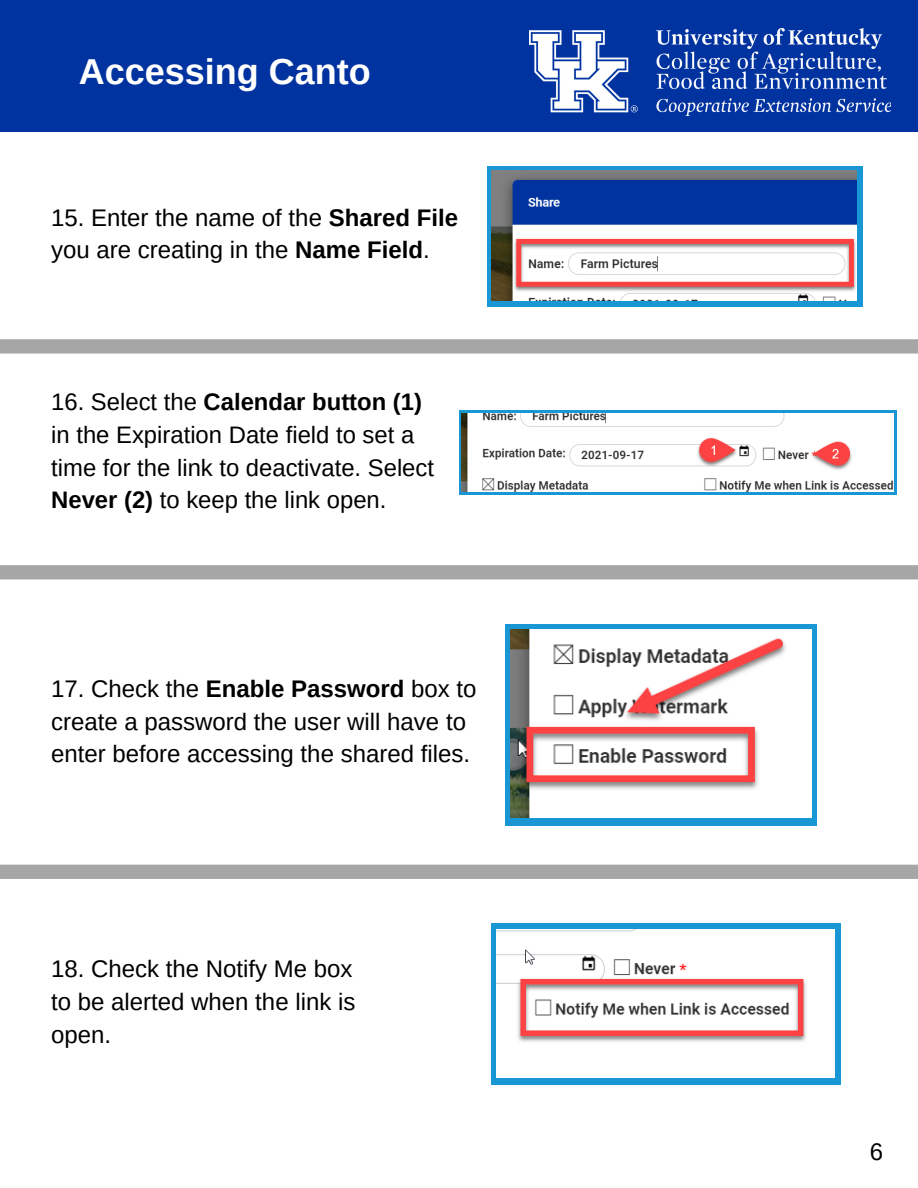
<style>
.page{position:relative;width:918px;height:1188px;background:#fff}
.page>*{position:absolute;margin:0;border:0;box-sizing:border-box;transform-origin:0 0}
.t1{font:700 36px "Arimo";color:#fff}
.t2{font:24px/32.7px "Arimo";color:#000}
.t3{font:24px "Arimo";color:#000}
.t4{font:23.85px/32.7px "Arimo";color:#000}
.s1{font-weight:700}
</style>
<div class="page">
<div style="left:0;top:0;width:918px;height:132px;background:#0033a0"></div>
<svg style="left:0;top:339px;width:918px;height:15px;background:#aaa"></svg>
<img style="left:530px;top:29px;width:361px;height:86px">
<svg style="left:459px;top:410px;width:438px;height:84px;fill:#1897d4"></svg>
<div style="left:505px;top:624px;width:311px;height:201px;background:#1897d4"></div>
<svg style="left:0;top:565px;width:918px;height:14px;background:#a7a7a7"></svg>
<div style="left:487px;top:166px;width:376px;height:141px;background:#1897d4"></div>
<div style="left:0;top:865px;width:918px;height:14px;background:#a6a6a6"></div>
<svg style="left:491px;top:923px;width:350px;height:162px;background:#37a5d9"></svg>
<img style="left:491px;top:170px;width:366px;height:131px">
<img style="left:462px;top:414px;width:432px;height:77px">
<img style="left:511px;top:630px;width:300px;height:188px">
<img style="left:497px;top:930px;width:337px;height:147px">
<p class="t1" style="left:79px;top:52px;width:293px">Accessing Canto</p>
<p class="t2" style="left:51px;top:201px;width:408px">15. Enter the name of the <span class="s1">Shared File </span>you are creating in the <span class="s1">Name Field</span>.</p>
<p class="t4" style="left:51px;top:386px;width:384px">16. Select the <span class="s1">Calendar button (1) </span>in the Expiration Date field to set a time for the link to deactivate. Select <span class="s1">Never (2)</span> to keep the link open.</p>
<p class="t2" style="left:51px;top:672px;width:427px">17. Check the <span class="s1">Enable Password</span> box to create a password the user will have to enter before accessing the shared files.</p>
<p class="t2" style="left:51px;top:953px;width:306px;text-align:justify">18. Check the Notify Me box to be alerted when the link is open.</p>
<p class="t3" style="left:870px;top:1138px;width:15px">6</p>
</div>
